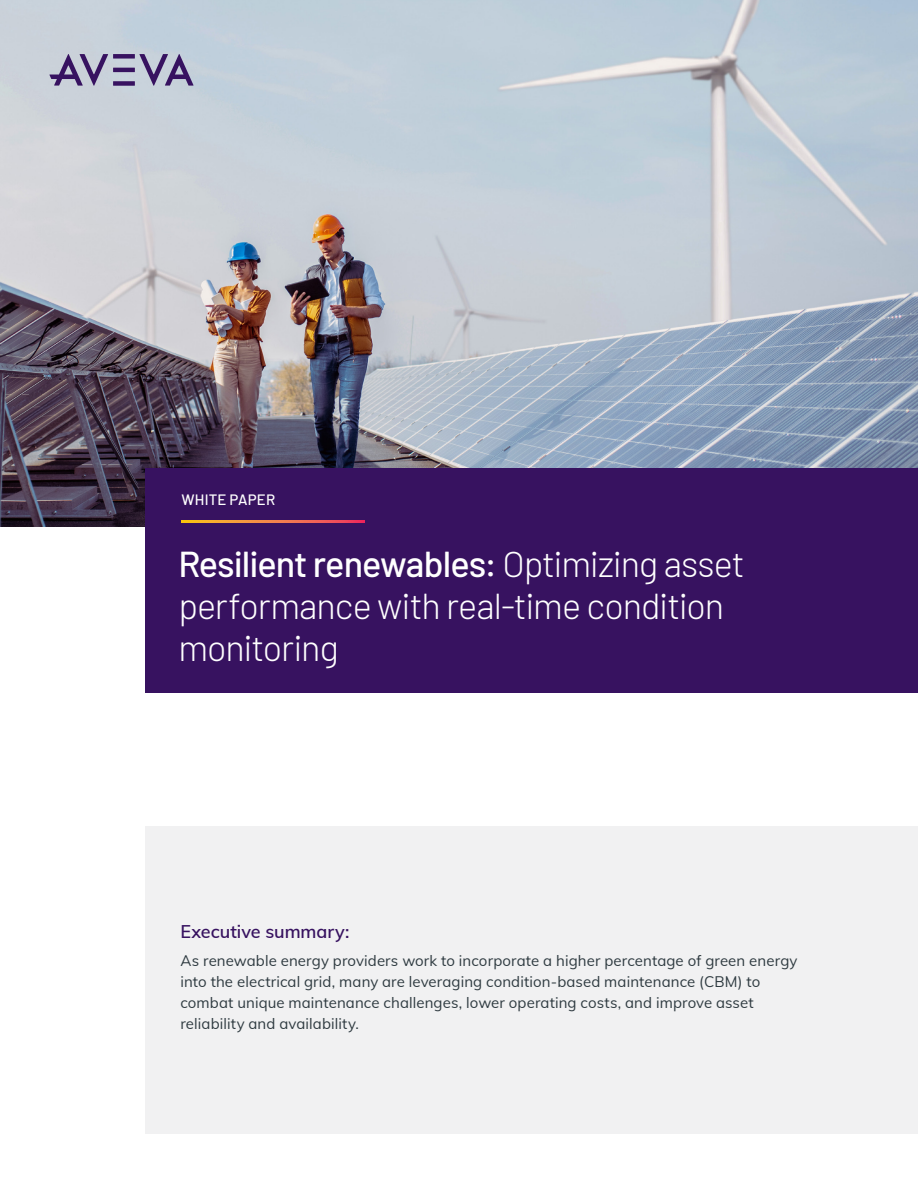
<style>
.page{position:relative;width:918px;height:1188px;background:#fff}
.page>*{position:absolute;margin:0;border:0;box-sizing:border-box;transform-origin:0 0}
.H2_Doc_Title_-_White{font:300 36px/42px "Barlow";letter-spacing:-.03em;color:#fff}
.S1_Subheadlines{font:600 18px "Muli";color:#371260}
.Body_Copy{font:15px/21px "Muli";letter-spacing:.005em;color:#2f3b41}
.Doc_Content_Type_-_W{font:500 15px "Barlow";letter-spacing:.015em;color:#fff}
.s1{font-weight:500}
</style>
<div class="page">
<img style="left:0;top:0;width:918px;height:526px">
<div style="left:113px;top:81px;width:22px;height:5px;background:#371260"></div>
<hr style="left:113px;top:68px;width:22px;height:4px;background:#371260">
<div style="left:113px;top:54px;width:22px;height:5px;background:#371260"></div>
<svg style="left:49px;top:54px;width:59px;height:32px"></svg>
<svg style="left:139px;top:54px;width:55px;height:32px"></svg>
<div style="left:146px;top:826px;width:772px;height:308px;background:#f1f1f2"></div>
<div style="left:146px;top:469px;width:772px;height:224px;background:#371260"></div>
<svg style="left:182px;top:520px;width:183px;height:2px"></svg>
<p class="Doc_Content_Type_-_W" style="left:182px;top:489px;width:95px">WHITE PAPER</p>
<p class="H2_Doc_Title_-_White" style="left:178px;top:540px;width:568px"><span class="s1">Resilient renewables:</span> Optimizing asset performance with real-time condition monitoring</p>
<p class="S1_Subheadlines" style="left:180px;top:918px;width:170px">Executive summary:</p>
<p class="Body_Copy" style="left:180px;top:949px;width:619px">As renewable energy providers work to incorporate a higher percentage of green energy into the electrical grid, many are leveraging condition-based maintenance (CBM) to combat unique maintenance challenges, lower operating costs, and improve asset reliability and availability.</p>
</div>
